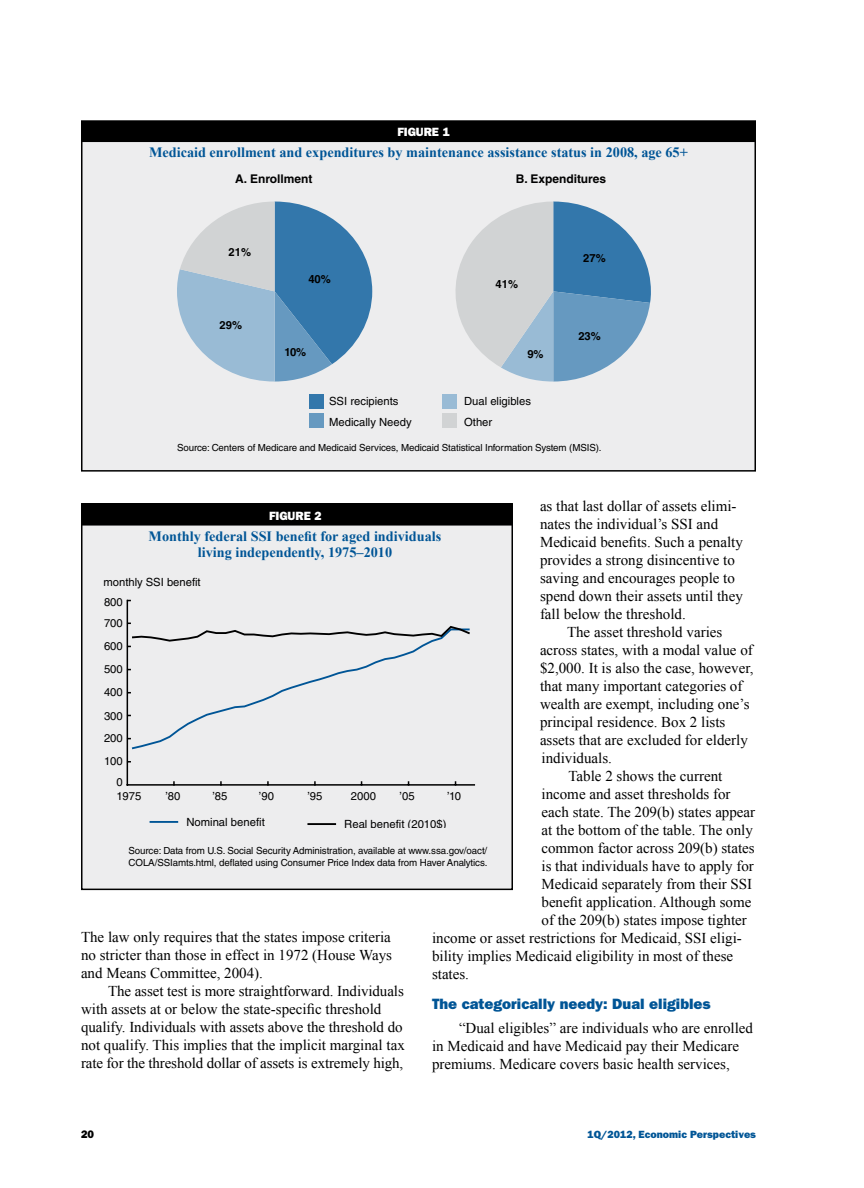
<style>
.page{position:relative;width:864px;height:1188px;background:#fff}
.page>*{position:absolute;margin:0;border:0;box-sizing:border-box;transform-origin:0 0}
.t1{font:15px/18px "Times New Roman";color:#000}
.t2{font:15px "ITC Franklin Gothic Std Hvy";color:#005596}
.t3{font:700 14.25px/15.8px "Times New Roman";color:#005596;text-align:center}
.t4{font:700 12px "Helvetica LT Std";color:#000}
.t5{font:12px "ITC Franklin Gothic Std Hvy";color:#fff}
.t6{font:11.25px/21px "Helvetica LT Std";color:#000}
.t7{font:700 11.25px "Helvetica LT Std";color:#000}
.t8{font:10.95px "ITC Franklin Gothic Std Hvy";color:#000}
.t9{font:10.5px "ITC Franklin Gothic Std Hvy";color:#005596}
.t10{font:9.75px/11.2px "Helvetica LT Std";letter-spacing:-.01em;color:#000}
</style>
<div class="page">
<div style="left:82px;top:504px;width:430px;height:385px;background:#ededee"></div>
<div style="left:81px;top:503px;width:432px;height:387px;border:2px solid #000"></div>
<div style="left:82px;top:504px;width:430px;height:21px;background:#000"></div>
<div style="left:82px;top:503px;width:430px;height:23px;border:2px solid #000"></div>
<hr style="left:127px;top:600px;width:1px;height:186px;background:#000">
<hr style="left:127px;top:784px;width:348px;height:2px;background:#000">
<svg style="left:130px;top:647px;width:292px;height:103px"></svg>
<svg style="left:128px;top:623px;width:342px;height:24px"></svg>
<hr style="left:150px;top:821px;width:28px;height:2px;background:#005596">
<hr style="left:307px;top:823px;width:29px;height:2px;background:#000">
<div style="left:82px;top:122px;width:673px;height:349px;background:#ededee"></div>
<div style="left:82px;top:121px;width:673px;height:20px;background:#000"></div>
<div style="left:81px;top:120px;width:675px;height:22px;border:2px solid #000"></div>
<svg style="left:177px;top:202px;width:195px;height:180px"></svg>
<div style="left:309px;top:394px;width:14px;height:14px;background:#3377ab"></div>
<div style="left:309px;top:413px;width:14px;height:15px;background:#6699c0"></div>
<div style="left:442px;top:394px;width:15px;height:14px;background:#99bbd5"></div>
<div style="left:442px;top:413px;width:15px;height:14px;background:#d1d3d4"></div>
<svg style="left:455px;top:202px;width:196px;height:180px"></svg>
<p class="t5" style="left:397px;top:125px;width:54px">figure 1</p>
<p class="t3" style="left:149px;top:144px;width:540px">Medicaid enrollment and expenditures by maintenance assistance status in 2008, age 65+</p>
<p class="t4" style="left:235px;top:172px;width:79px">A. Enrollment</p>
<p class="t4" style="left:516px;top:172px;width:92px">B. Expenditures</p>
<p class="t7" style="left:229px;top:245px;width:24px">21%</p>
<p class="t7" style="left:220px;top:318px;width:24px">29%</p>
<p class="t7" style="left:308px;top:272px;width:24px">40%</p>
<p class="t7" style="left:284px;top:345px;width:23px">10%</p>
<p class="t7" style="left:496px;top:277px;width:24px">41%</p>
<p class="t7" style="left:527px;top:347px;width:18px">9%</p>
<p class="t6" style="left:329px;top:391px;width:84px">SSI recipients<br>Medically Needy</p>
<p class="t6" style="left:464px;top:391px;width:68px">Dual eligibles<br>Other</p>
<p class="t7" style="left:583px;top:251px;width:24px">27%</p>
<p class="t7" style="left:578px;top:329px;width:24px">23%</p>
<p class="t10" style="left:177px;top:442px;width:426px">Source: Centers of Medicare and Medicaid Services, Medicaid Statistical Information System (MSIS).</p>
<p class="t1" style="left:540px;top:497px;width:204px">as that last dollar of assets elimi&shy;nates the individual’s SSI and<br>Medicaid benefits. Such a penalty provides a strong disincentive to saving and encourages people to spend down their assets until they fall below the threshold.</p>
<p class="t1" style="left:567px;top:623px;width:157px">The asset threshold varies</p>
<p class="t1" style="left:540px;top:641px;width:214px">across states, with a modal value of</p>
<p class="t1" style="left:540px;top:659px;width:215px">$2,000. It is also the case, however,</p>
<p class="t1" style="left:540px;top:677px;width:204px">that many important categories of</p>
<p class="t1" style="left:540px;top:695px;width:211px">wealth are exempt, including one’s</p>
<p class="t1" style="left:540px;top:713px;width:187px">principal residence. Box 2 lists</p>
<p class="t1" style="left:540px;top:731px;width:209px">assets that are excluded for elderly</p>
<p class="t1" style="left:542px;top:749px;width:72px">individuals.</p>
<p class="t1" style="left:568px;top:767px;width:155px">Table 2 shows the current</p>
<p class="t1" style="left:542px;top:785px;width:191px">income and asset thresholds for</p>
<p class="t1" style="left:542px;top:803px;width:215px">each state. The 209(b) states appear</p>
<p class="t1" style="left:542px;top:821px;width:213px">at the bottom of the table. The only</p>
<p class="t1" style="left:542px;top:839px;width:215px">common factor across 209(b) states</p>
<p class="t1" style="left:542px;top:857px;width:214px">is that individuals have to apply for</p>
<p class="t1" style="left:542px;top:875px;width:212px">Medicaid separately from their SSI</p>
<p class="t1" style="left:542px;top:893px;width:211px">benefit application. Although some</p>
<p class="t1" style="left:542px;top:911px;width:207px">of the 209(b) states impose tighter</p>
<p class="t1" style="left:432px;top:929px;width:311px">income or asset restrictions for Medicaid, SSI eligi-</p>
<p class="t1" style="left:432px;top:947px;width:303px">bility implies Medicaid eligibility in most of these</p>
<p class="t1" style="left:432px;top:965px;width:39px">states.</p>
<p class="t2" style="left:432px;top:995px;width:280px">The categorically needy: Dual eligibles</p>
<p class="t1" style="left:432px;top:1019px;width:323px;text-indent:27px">“Dual eligibles” are individuals who are enrolled in Medicaid and have Medicaid pay their Medicare premiums. Medicare covers basic health services,</p>
<p class="t5" style="left:269px;top:508px;width:54px">figure 2</p>
<p class="t3" style="left:149px;top:528px;width:294px">Monthly federal SSI benefit for aged individuals living independently, 1975–2010</p>
<p class="t6" style="left:103px;top:572px;width:99px">monthly SSI benefit</p>
<p class="t6" style="left:104px;top:591px;width:20px">800</p>
<p class="t6" style="left:104px;top:613px;width:20px">700</p>
<p class="t6" style="left:104px;top:636px;width:20px">600</p>
<p class="t6" style="left:104px;top:659px;width:20px">500</p>
<p class="t6" style="left:104px;top:682px;width:20px">400</p>
<p class="t6" style="left:104px;top:705px;width:20px">300</p>
<p class="t6" style="left:104px;top:728px;width:20px">200</p>
<p class="t6" style="left:104px;top:751px;width:20px">100</p>
<p class="t6" style="left:117px;top:771px;width:8px">0</p>
<p class="t6" style="left:116px;top:785px;width:27px">1975</p>
<p class="t6" style="left:165px;top:785px;width:17px">’80</p>
<p class="t6" style="left:212px;top:785px;width:17px">’85</p>
<p class="t6" style="left:259px;top:785px;width:17px">’90</p>
<p class="t6" style="left:307px;top:785px;width:17px">’95</p>
<p class="t6" style="left:351px;top:785px;width:27px">2000</p>
<p class="t6" style="left:400px;top:785px;width:17px">’05</p>
<p class="t6" style="left:447px;top:785px;width:15px">’10</p>
<p class="t6" style="left:186px;top:811px;width:80px">Nominal benefit</p>
<p class="t6" style="left:344px;top:813px;width:104px">Real benefit (2010$)</p>
<p class="t10" style="left:129px;top:845px;width:360px">Source: Data from U.S. Social Security Administration, available at www.ssa.gov/oact/<br>COLA/SSIamts.html, deflated using Consumer Price Index data from Haver Analytics.</p>
<p class="t1" style="left:81px;top:927px;width:313px;text-align:justify">The law only requires that the states impose criteria no stricter than those in effect in 1972 (House Ways and Means Committee, 2004).</p>
<p class="t1" style="left:81px;top:981px;width:325px;text-indent:27px">The asset test is more straightforward. Individuals with assets at or below the state-specific threshold qualify. Individuals with assets above the threshold do not qualify. This implies that the implicit marginal tax rate for the threshold dollar of assets is extremely high,</p>
<p class="t8" style="left:81px;top:1128px;width:15px">20</p>
<p class="t9" style="left:588px;top:1128px;width:170px">1Q/2012, Economic Perspectives</p>
</div>
